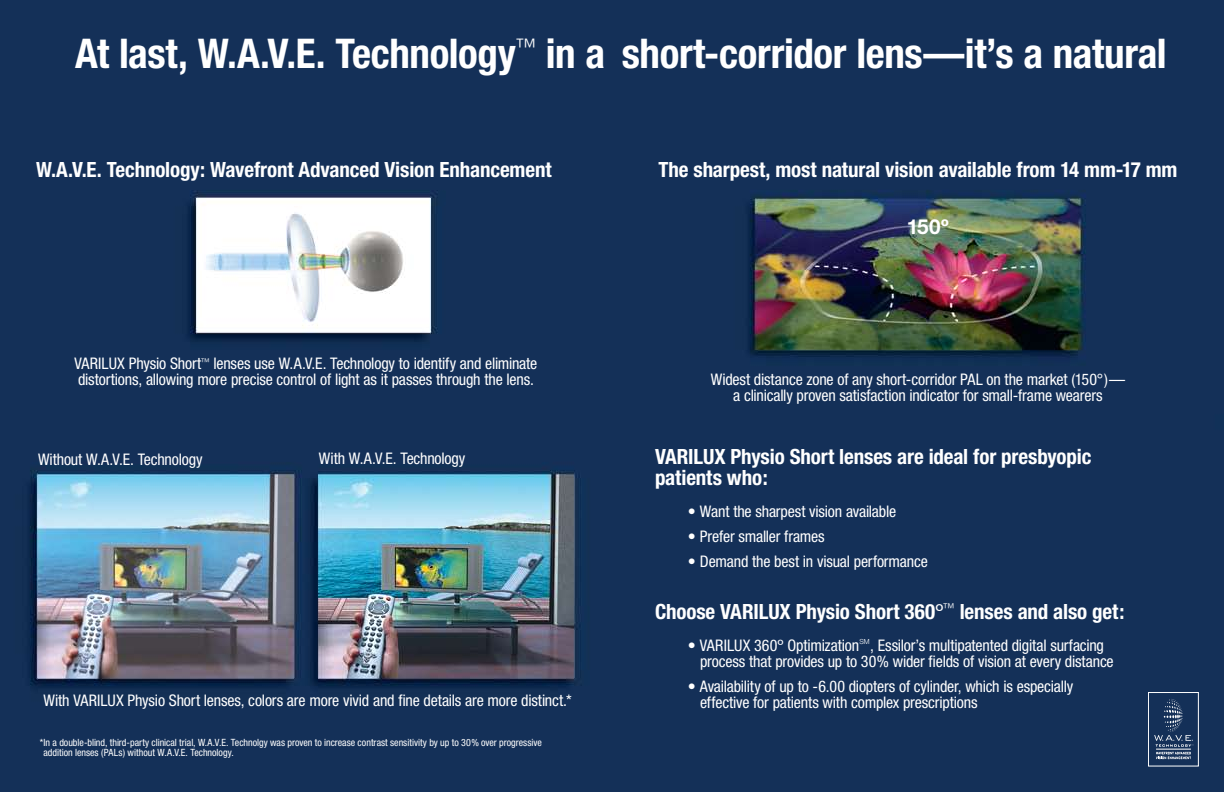
<style>
.page{position:relative;width:1224px;height:792px;background:#fff}
.page>*{position:absolute;margin:0;border:0;box-sizing:border-box;transform-origin:0 0}
.t1{font:700 condensed 41px "Helvetica Neue";letter-spacing:-.01em;color:#fff}
.t2{font:700 condensed 21px/21px "Helvetica Neue";letter-spacing:-.005em;color:#fff}
.t3{font:700 20.7px "Helvetica Neue";color:#fff}
.t4{font:condensed 16px/16px "Helvetica Neue";letter-spacing:-.01em;color:#fff}
.t5{font:condensed 10px/10px "Helvetica Neue";color:#fff}
.t6{font:300 7px "Helvetica Neue";color:#fff}
.s1{font-weight:400;font-stretch:normal}
.s2{font-stretch:normal}
</style>
<div class="page">
<img style="left:0;top:0;width:1224px;height:792px">
<div style="left:1148px;top:692px;width:51px;height:74px;border:1px solid #fff"></div>
<svg style="left:1154px;top:699px;width:39px;height:60px"></svg>
<h1 class="t1" style="left:75px;top:28px;width:1093px">at last, W.a.V.E. Technology<sup>™</sup> in a short-corridor lens—it’s a natural</h1>
<h2 class="t2" style="left:36px;top:159px;width:517px">W.a.V.E. Technology: Wavefront advanced Vision Enhancement</h2>
<p class="t4" style="left:75px;top:356px;width:464px">VARILUx Physio Short<sup>™</sup> lenses use W.A.V.E. Technology to identify and eliminate distortions, allowing more precise control of light as it passes through the lens.</p>
<p class="t4" style="left:38px;top:451px;width:166px">Without W.A.V.E. Technology</p>
<p class="t4" style="left:319px;top:450px;width:148px">With W.A.V.E. Technology</p>
<p class="t4" style="left:43px;top:692px;width:530px">With VARILUX Physio Short lenses, colors are more vivid and fine details are more distinct.*</p>
<p class="t5" style="left:44px;top:737px;width:500px;text-indent:-4px">* In a double-blind, third-party clinical trial, W.A.V.E. Technolgy was proven to increase contrast sensitivity by up to 30% over progressive addition lenses (PALs) without W.A.V.E. Technology.</p>
<h2 class="t2" style="left:658px;top:159px;width:521px">The sharpest, most natural vision available from 14 mm-17 mm</h2>
<p class="t3" style="left:907px;top:214px;width:43px">150º</p>
<p class="t4" style="left:711px;top:372px;width:416px;text-align:center">Widest distance zone of any short-corridor PAL on the market (150°)— a clinically proven satisfaction indicator for small-frame wearers</p>
<h2 class="t2" style="left:655px;top:446px;width:438px">Varilux Physio Short lenses are ideal for presbyopic patients who:</h2>
<p class="t4" style="left:688px;top:504px;width:210px">• Want the sharpest vision available</p>
<p class="t4" style="left:688px;top:529px;width:138px">• Prefer smaller frames</p>
<p class="t4" style="left:688px;top:554px;width:241px">• Demand the best in visual performance</p>
<h2 class="t2" style="left:655px;top:600px;width:471px">Choose Varilux Physio Short 360<span class="s1">º</span><sup>™</sup> lenses and also get:</h2>
<p class="t4" style="left:688px;top:637px;width:173px">• VARILUX 360<span class="s2">º</span> Optimization</p>
<p class="t6" style="left:859px;top:638px;width:12px">SM</p>
<p class="t4" style="left:700px;top:637px;width:415px;text-indent:170px">, Essilor’s multipatented digital surfacing process that provides up to 30% wider fields of vision at every distance</p>
<p class="t4" style="left:700px;top:678px;width:375px;text-indent:-12px">• Availability of up to -6.00 diopters of cylinder, which is especially effective for patients with complex prescriptions</p>
</div>
